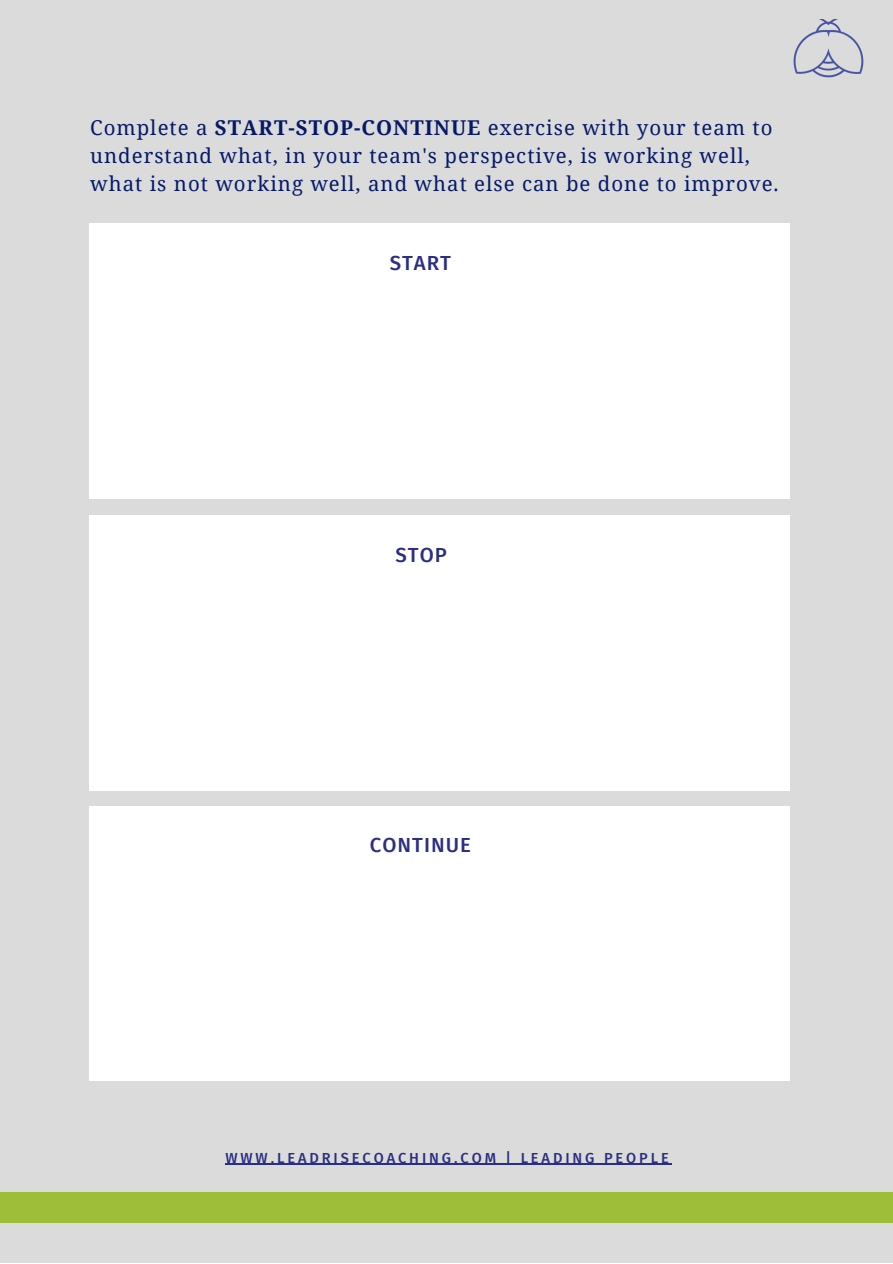
<style>
.page{position:relative;width:893px;height:1264px;background:#fff}
.page>*{position:absolute;margin:0;border:0;box-sizing:border-box;transform-origin:0 0}
.t1{font:20.4px/28px "Noto Serif";letter-spacing:.05em;color:#061969}
.t2{font:500 20.4px "Fira Sans";letter-spacing:.05em;color:#2b2e83}
.t3{font:500 14.55px "Fira Sans";letter-spacing:.2em;color:#2b2e83}
.s1{font-weight:700}
</style>
<div class="page">
<div style="left:0;top:0;width:892px;height:1262px;background:#dbdbdb"></div>
<div style="left:90px;top:223px;width:699px;height:275px;background:#fff"></div>
<div style="left:0;top:1192px;width:892px;height:30px;background:#9ebe39"></div>
<img style="left:793px;top:19px;width:71px;height:59px">
<div style="left:90px;top:515px;width:699px;height:275px;background:#fff"></div>
<div style="left:90px;top:805px;width:699px;height:275px;background:#fff"></div>
<hr style="left:225px;top:1163px;width:274px;height:1px;background:#2b2e83">
<hr style="left:499px;top:1163px;width:32px;height:1px;background:#2b2e83">
<hr style="left:531px;top:1163px;width:140px;height:1px;background:#2b2e83">
<p class="t1" style="left:90px;top:113px;width:690px">Complete a <span class="s1">START-STOP-CONTINUE</span> exercise with your team to understand what, in your team's perspective, is working well, what is not working well, and what else can be done to improve.</p>
<p class="t2" style="left:389px;top:250px;width:63px">START</p>
<p class="t2" style="left:395px;top:543px;width:53px">STOP</p>
<p class="t2" style="left:370px;top:832px;width:103px">CONTINUE</p>
<p class="t3" style="left:225px;top:1148px;width:445px">WWW.LEADRISECOACHING.COM | LEADING PEOPLE</p>
</div>
